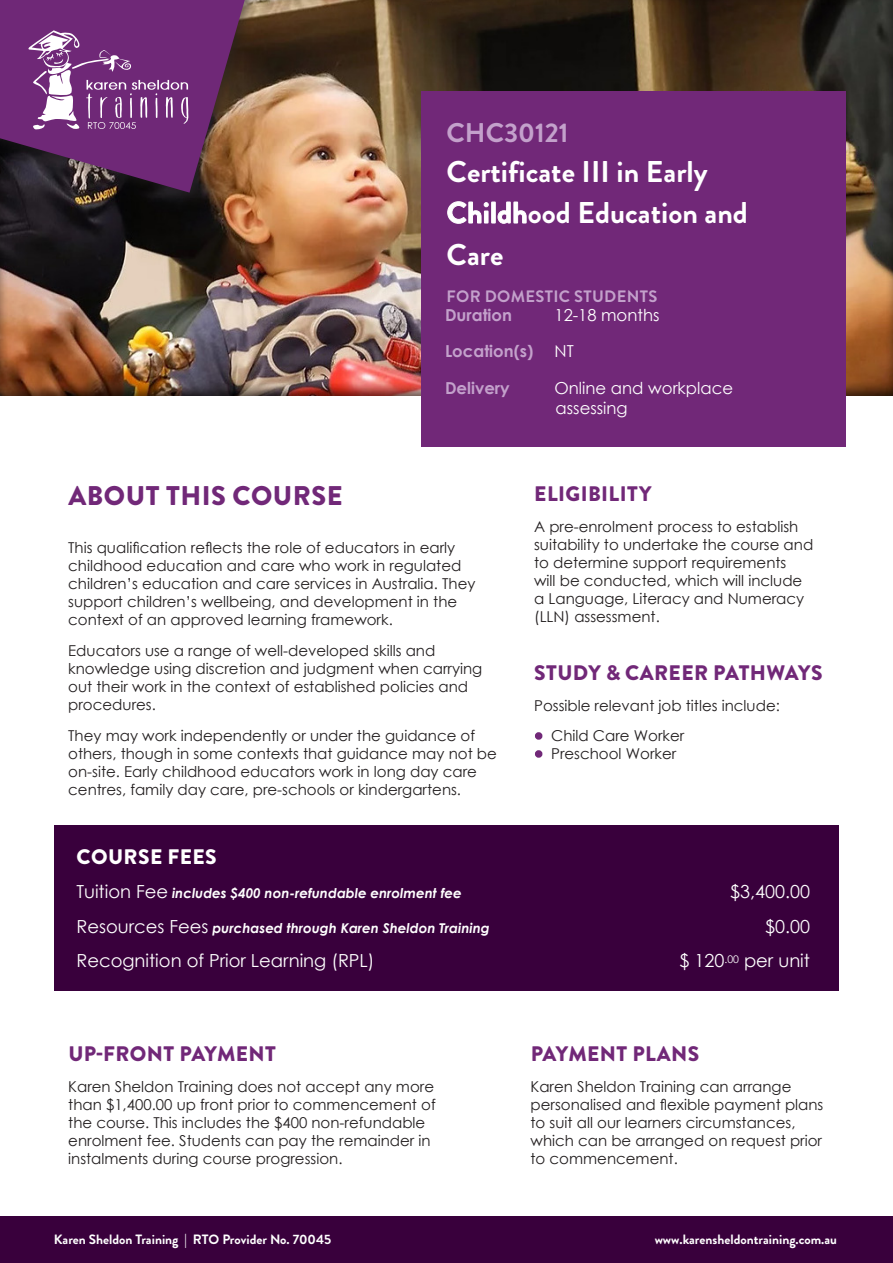
<style>
.page{position:relative;width:893px;height:1263px;background:#fff}
.page>*{position:absolute;margin:0;border:0;box-sizing:border-box;transform-origin:0 0}
.Audience{font:700 30px/41.5px "Brandon Grotesque";color:#fff}
.Heading_2{font:900 27px "Brandon Grotesque";letter-spacing:.02em;color:#712878}
.Audience-2{font:700 27px "Brandon Grotesque";color:#c3a1cb}
.Heading_3{font:900 21px "Brandon Grotesque";letter-spacing:.02em;color:#712878}
.Heading_3-2{font:900 21px "Brandon Grotesque";letter-spacing:.02em;color:#fff}
.Body{font:18px "Century Gothic";color:#fff}
.Terms_Body{font:16.5px/19.8px "Century Gothic";color:#fff}
.Terms_Body-2{font:700 16.5px "Century Gothic";color:#c3a1cb}
.Audience-3{font:700 16.5px "Brandon Grotesque";letter-spacing:.02em;color:#c3a1cb}
._10pt_Body{font:15px/18px "Century Gothic";color:#231f20}
.Body-2{font:15px "Century Gothic";color:#231f20}
.Body-3{font:italic 700 13.5px "Century Gothic";color:#fff}
.t1{font:700 13.5px "Brandon Grotesque";color:#fff}
.s1{color:#712878}
.s2{font-weight:400;font-style:normal;font-size:18px}
</style>
<div class="page">
<div style="left:0;top:1216px;width:893px;height:47px;background:#39003c"></div>
<div style="left:54px;top:825px;width:785px;height:166px;background:#39003c"></div>
<div style="left:0;top:0;width:893px;height:398px;background:#231f20;opacity:.75"></div>
<div style="left:0;top:0;width:293px;height:204px;background:#231f20;opacity:.5"></div>
<svg style="left:0;top:0;width:282px;height:193px;background:#6d3a5b"></svg>
<svg style="left:29px;top:30px;width:159px;height:99px;background:#8a5090"></svg>
<div style="left:421px;top:91px;width:424px;height:355px;background:#712878"></div>
<p class="Audience-2" style="left:446px;top:114px;width:123px">CHC30121</p>
<p class="Audience" style="left:446px;top:152px;width:303px">Certificate III in Early<br>Childhood Education and<br>Care</p>
<p class="Audience-3" style="left:447px;top:285px;width:212px">FOR DOMESTIC STUDENTS</p>
<p class="Terms_Body-2" style="left:445px;top:302px;width:68px">Duration</p>
<p class="Terms_Body" style="left:555px;top:305px;width:107px">12-18 months</p>
<p class="Terms_Body-2" style="left:445px;top:339px;width:90px">Location(s)</p>
<p class="Terms_Body" style="left:555px;top:341px;width:21px">NT</p>
<p class="Terms_Body-2" style="left:445px;top:376px;width:66px">Delivery</p>
<p class="Terms_Body" style="left:555px;top:378px;width:180px">Online and workplace assessing</p>
<p class="Heading_2" style="left:68px;top:477px;width:276px">ABOUT THIS COURSE</p>
<p class="_10pt_Body" style="left:68px;top:538px;width:409px">This qualification reflects the role of educators in early childhood education and care who work in regulated children’s education and care services in Australia. They support children’s wellbeing, and development in the context of an approved learning framework.</p>
<p class="_10pt_Body" style="left:68px;top:641px;width:416px">Educators use a range of well-developed skills and knowledge using discretion and judgment when carrying out their work in the context of established policies and procedures.</p>
<p class="_10pt_Body" style="left:68px;top:726px;width:430px">They may work independently or under the guidance of others, though in some contexts that guidance may not be on-site. Early childhood educators work in long day care centres, family day care, pre-schools or kindergartens.</p>
<p class="Heading_3" style="left:534px;top:479px;width:119px">ELIGIBILITY</p>
<p class="_10pt_Body" style="left:534px;top:517px;width:281px">A pre-enrolment process to establish suitability to undertake the course and to determine support requirements<br>will be conducted, which will include a Language, Literacy and Numeracy (LLN) assessment.</p>
<p class="Heading_3" style="left:534px;top:658px;width:290px">STUDY &amp; CAREER PATHWAYS</p>
<p class="Body-2" style="left:534px;top:695px;width:247px">Possible relevant job titles include:</p>
<p class="_10pt_Body" style="left:534px;top:727px;width:152px"><span class="s1">•</span> Child Care Worker</p>
<p class="_10pt_Body" style="left:534px;top:745px;width:144px"><span class="s1">•</span> Preschool Worker</p>
<p class="Heading_3-2" style="left:77px;top:842px;width:142px">COURSE FEES</p>
<p class="Body-3" style="left:76px;top:883px;width:387px"><span class="s2">Tuition Fee</span> includes $400 non-refundable enrolment fee</p>
<p class="Body" style="left:730px;top:879px;width:81px">$3,400.00</p>
<p class="Body-3" style="left:76px;top:917px;width:415px"><span class="s2">Resources Fees</span> purchased through Karen Sheldon Training</p>
<p class="Body" style="left:765px;top:913px;width:46px">$0.00</p>
<p class="Body" style="left:76px;top:948px;width:300px">Recognition of Prior Learning (RPL)</p>
<p class="Body" style="left:680px;top:948px;width:132px">$ 120<sup>.00</sup> per unit</p>
<h3 class="Heading_3" style="left:68px;top:1039px;width:209px">UP-FRONT PAYMENT</h3>
<p class="_10pt_Body" style="left:68px;top:1077px;width:369px">Karen Sheldon Training does not accept any more than $1,400.00 up front prior to commencement of the course. This includes the $400 non-refundable enrolment fee. Students can pay the remainder in instalments during course progression.</p>
<h3 class="Heading_3" style="left:531px;top:1039px;width:170px">PAYMENT PLANS</h3>
<p class="_10pt_Body" style="left:530px;top:1077px;width:294px">Karen Sheldon Training can arrange personalised and flexible payment plans to suit all our learners circumstances, which can be arranged on request prior to commencement.</p>
<p class="t1" style="left:54px;top:1230px;width:279px">Karen Sheldon Training | RTO Provider No. 70045</p>
<p class="t1" style="left:655px;top:1230px;width:184px">www.karensheldontraining.com.au</p>
</div>
